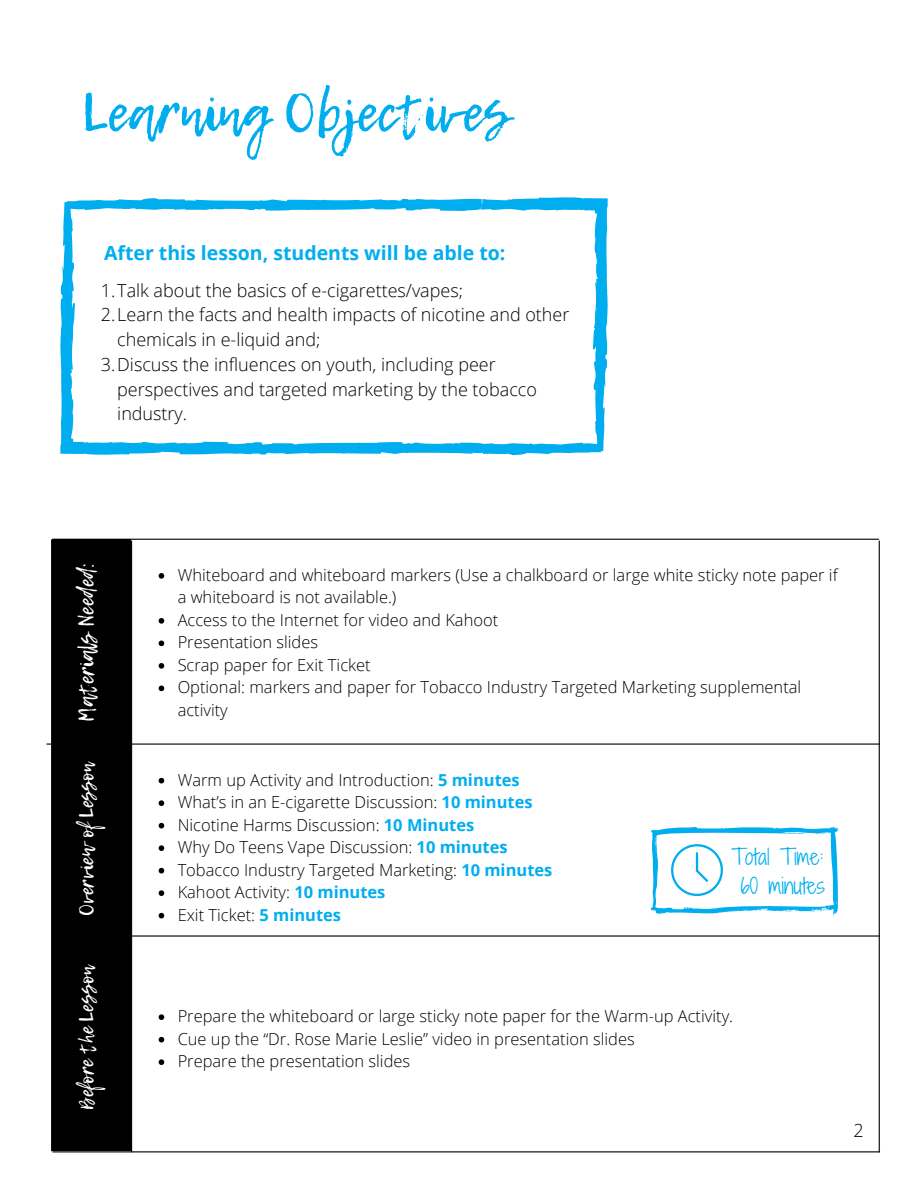
<style>
.page{position:relative;width:918px;height:1188px;background:#fff}
.page>*{position:absolute;margin:0;border:0;box-sizing:border-box;transform-origin:0 0}
.t1{font:52.5px "Lemon Tuesday";color:#00aeef}
.t2{font:21px/29.2px "Shadows Into Light Two";color:#00aeef;text-align:center}
.t3{font:21px "Lemon Tuesday";color:#fff}
.t4{font:700 19.5px "Open Sans";color:#00aeef}
.t5{font:19.5px "Lemon Tuesday";color:#fff}
.t6{font:300 18px "Open Sans";color:#000}
.t7{font:300 16.5px/22.5px "Open Sans";color:#000}
.s1{font-weight:700;color:#00aeef}
</style>
<div class="page">
<div style="left:52px;top:539px;width:79px;height:612px;background:#000"></div>
<hr style="left:53px;top:539px;width:826px;height:1px;background:#000">
<hr style="left:51px;top:540px;width:1px;height:611px;background:#000">
<hr style="left:53px;top:1151px;width:827px;height:1px;background:#000">
<hr style="left:879px;top:541px;width:1px;height:611px;background:#000">
<hr style="left:131px;top:541px;width:1px;height:611px;background:#000">
<hr style="left:47px;top:744px;width:832px;height:1px;background:#000">
<hr style="left:54px;top:935px;width:825px;height:2px;background:#000">
<svg style="left:60px;top:197px;width:548px;height:258px"></svg>
<svg style="left:651px;top:827px;width:187px;height:89px"></svg>
<svg style="left:159px;top:573px;width:5px;height:6px"></svg>
<svg style="left:159px;top:618px;width:5px;height:6px"></svg>
<svg style="left:159px;top:641px;width:5px;height:5px"></svg>
<svg style="left:159px;top:663px;width:5px;height:6px"></svg>
<svg style="left:159px;top:686px;width:5px;height:5px"></svg>
<svg style="left:159px;top:778px;width:5px;height:5px"></svg>
<svg style="left:159px;top:800px;width:5px;height:6px"></svg>
<svg style="left:159px;top:823px;width:5px;height:5px"></svg>
<svg style="left:159px;top:845px;width:5px;height:6px"></svg>
<svg style="left:159px;top:868px;width:5px;height:5px"></svg>
<svg style="left:159px;top:890px;width:5px;height:6px"></svg>
<svg style="left:159px;top:913px;width:5px;height:5px"></svg>
<svg style="left:159px;top:1014px;width:5px;height:6px"></svg>
<svg style="left:159px;top:1037px;width:5px;height:5px"></svg>
<svg style="left:159px;top:1059px;width:5px;height:6px"></svg>
<h1 class="t1" style="left:82px;top:74px;width:430px">Learning Objectives</h1>
<p class="t4" style="left:104px;top:239px;width:403px">After this lesson, students will be able to:</p>
<p class="t6" style="left:101px;top:277px;width:364px">1.Talk about the basics of e-cigarettes/vapes;</p>
<p class="t6" style="left:101px;top:302px;width:470px">2.Learn the facts and health impacts of nicotine and other</p>
<p class="t6" style="left:117px;top:327px;width:205px">chemicals in e-liquid and;</p>
<p class="t6" style="left:101px;top:352px;width:396px">3.Discuss the influences on youth, including peer</p>
<p class="t6" style="left:117px;top:376px;width:421px">perspectives and targeted marketing by the tobacco</p>
<p class="t6" style="left:117px;top:401px;width:71px">industry.</p>
<p class="t3" style="left:71px;top:722px;width:161px;rotate:-90deg">Materials Needed:</p>
<p class="t5" style="left:72px;top:916px;width:157px;rotate:-90deg">Overview of Lesson</p>
<p class="t5" style="left:72px;top:1110px;width:146px;rotate:-90deg">Before the Lesson</p>
<p class="t7" style="left:178px;top:563px;width:661px">Whiteboard and whiteboard markers (Use a chalkboard or large white sticky note paper if a whiteboard is not available.)<br>Access to the Internet for video and Kahoot<br>Presentation slides<br>Scrap paper for Exit Ticket<br>Optional: markers and paper for Tobacco Industry Targeted Marketing supplemental activity</p>
<p class="t7" style="left:178px;top:768px;width:376px">Warm up Activity and Introduction: <span class="s1">5 minutes </span>What’s in an E-cigarette Discussion: <span class="s1">10 minutes </span>Nicotine Harms Discussion: <span class="s1">10 Minutes<br></span>Why Do Teens Vape Discussion: <span class="s1">10 minutes </span>Tobacco Industry Targeted Marketing: <span class="s1">10 minutes </span>Kahoot Activity: <span class="s1">10 minutes<br></span>Exit Ticket: <span class="s1">5 minutes</span></p>
<p class="t2" style="left:731px;top:842px;width:95px">Total Time:<br>60 minutes</p>
<p class="t7" style="left:178px;top:1005px;width:557px">Prepare the whiteboard or large sticky note paper for the Warm-up Activity.<br>Cue up the “Dr. Rose Marie Leslie” video in presentation slides<br>Prepare the presentation slides</p>
<p class="t6" style="left:854px;top:1118px;width:12px">2</p>
</div>
